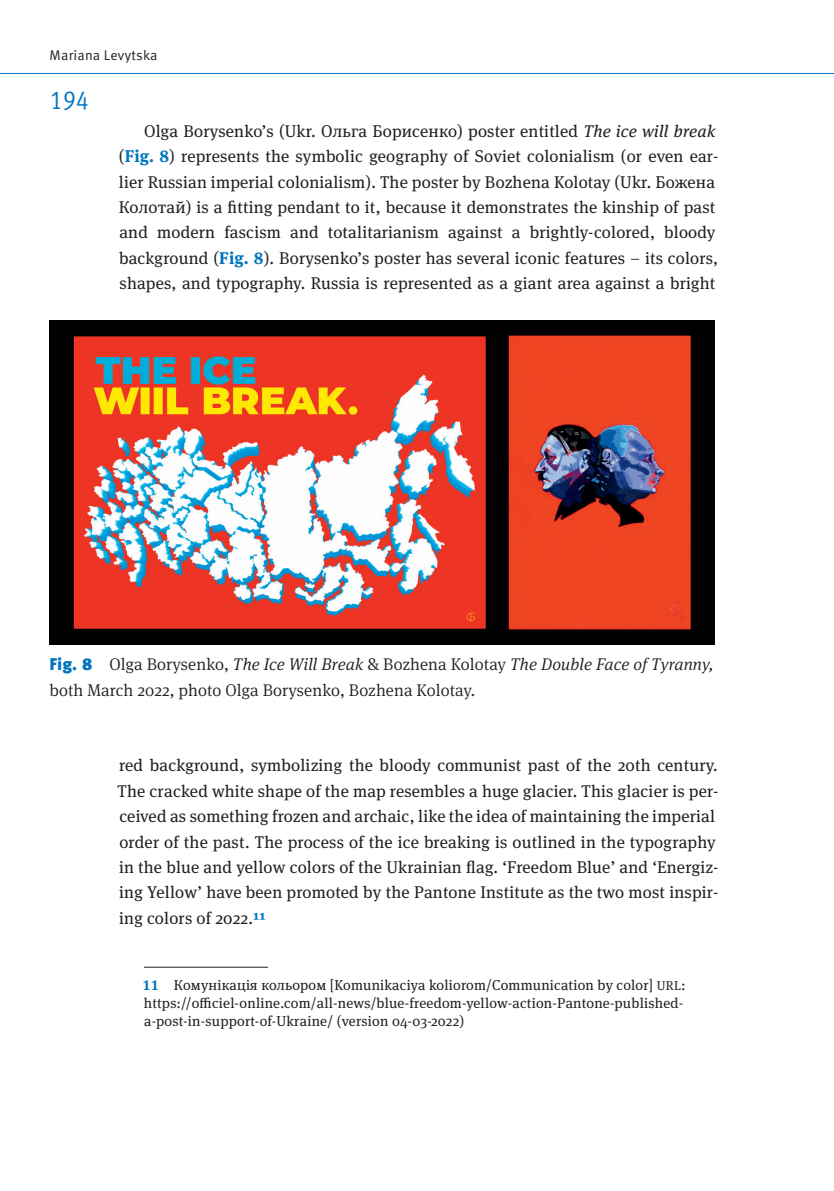
<style>
.page{position:relative;width:834px;height:1191px;background:#fff}
.page>*{position:absolute;margin:0;border:0;box-sizing:border-box;transform-origin:0 0}
.t1{font:26.25px "Meta Pro Cond Norm";color:#0075bf}
.t2{font:16.97px/25.4px "Meta Serif Pro";letter-spacing:.01em;color:#231f20}
.t3{font:300 16.97px/25.4px "Meta Serif Pro";letter-spacing:.005em;color:#231f20}
.t4{font:14.35px/17.8px "Meta Serif Pro";letter-spacing:.015em;color:#231f20}
.t5{font:14px "Meta Pro";letter-spacing:.015em;color:#231f20}
.s1{font-style:italic}
.s2{font-weight:700;color:#0075bf}
.s3{font-family:"Meta Pro";font-weight:900;color:#0075bf}
.s4{font-size:12.78px}
</style>
<div class="page">
<hr style="left:0;top:73px;width:833px;height:1px;background:#0075bf">
<hr style="left:144px;top:967px;width:124px;height:1px;background:#231f20">
<img style="left:50px;top:320px;width:664px;height:325px">
<p class="t5" style="left:50px;top:47px;width:109px">Mariana Levytska</p>
<h1 class="t1" style="left:50px;top:81px;width:41px">194</h1>
<p class="t2" style="left:119px;top:117px;width:601px;text-indent:25px">Olga Borysenko’s (Ukr. Ольга Борисенко) poster entitled <span class="s1">The ice will break </span>(<span class="s2">Fig. 8</span>) represents the symbolic geography of Soviet colonialism (or even ear&shy;lier Russian imperial colonialism). The poster by Bozhena Kolotay (Ukr. Божена Колотай) is a fitting pendant to it, because it demonstrates the kinship of past and modern fascism and totalitarianism against a brightly-colored, bloody background (<span class="s2">Fig. 8</span>). Borysenko’s poster has several iconic features – its colors, shapes, and typography. Russia is represented as a giant area against a bright</p>
<p class="t3" style="left:50px;top:651px;width:665px"><span class="s3">Fig. 8</span> Olga Borysenko, <span class="s1">The Ice Will Break</span> &amp; Bozhena Kolotay <span class="s1">The Double Face of Tyranny, </span>both March 2022, photo Olga Borysenko, Bozhena Kolotay.</p>
<p class="t2" style="left:118px;top:752px;width:602px">red background, symbolizing the bloody communist past of the 20th century.<br>The cracked white shape of the map resembles a huge glacier. This glacier is per&shy;ceived as something frozen and archaic, like the idea of maintaining the imperial order of the past. The process of the ice breaking is outlined in the typography in the blue and yellow colors of the Ukrainian flag. ‘Freedom Blue’ and ‘Energiz&shy;ing Yellow’ have been promoted by the Pantone Institute as the two most inspir&shy;ing colors of 2022.<span class="s2">11</span></p>
<p class="t4" style="left:142px;top:975px;width:544px"><span class="s2">11</span> Комунікація кольором [Komunikaciya koliorom/Communication by color] <span class="s4">URL</span>: https://officiel-online.com/all-news/blue-freedom-yellow-action-Pantone-published&shy;a-post-in-support-of-Ukraine/ (version 04-03-2022)</p>
</div>
